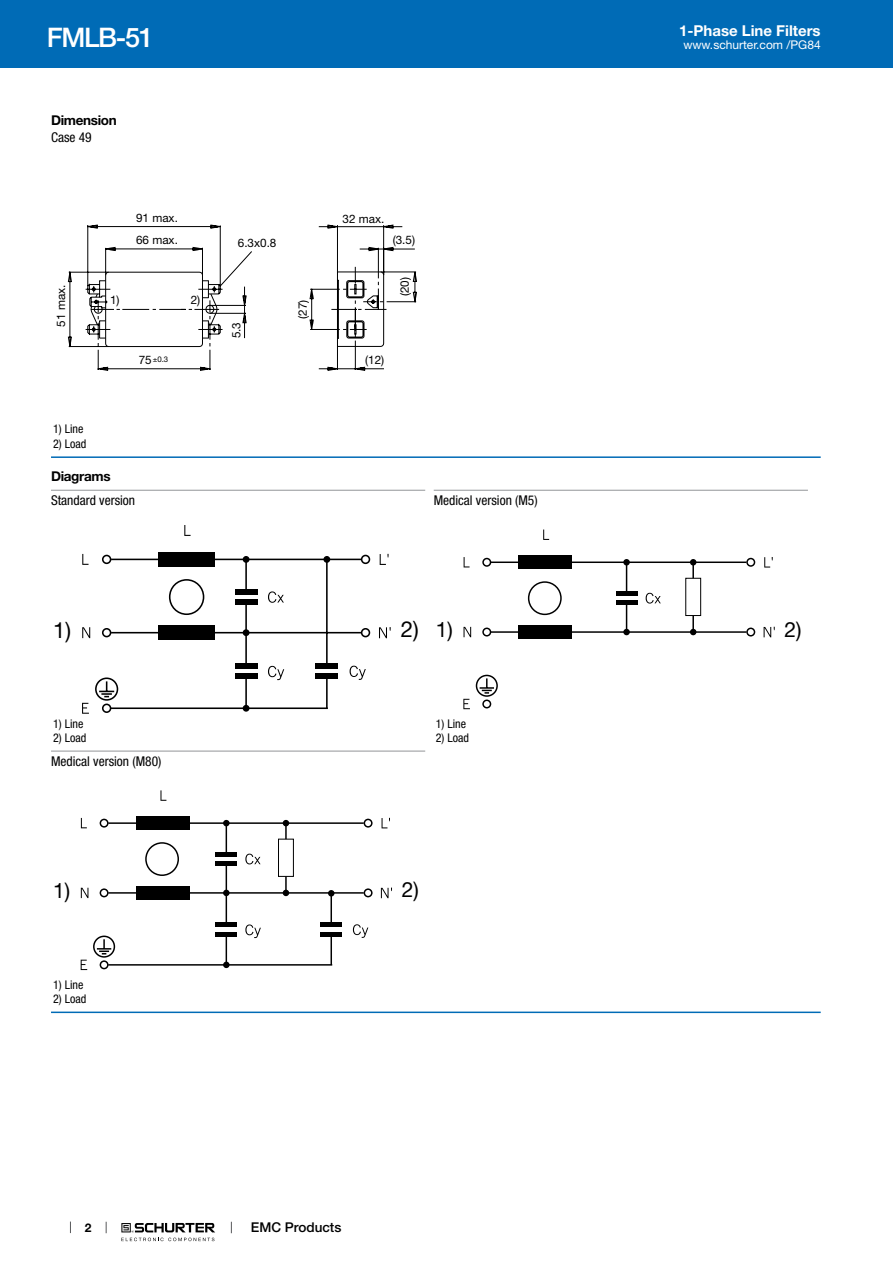
<style>
.page{position:relative;width:893px;height:1263px;background:#fff}
.page>*{position:absolute;margin:0;border:0;box-sizing:border-box;transform-origin:0 0}
.t1{font:500 27px "Helvetica Neue LT";letter-spacing:-.05em;color:#fff}
.t2{font:22.05px "Helvetica Neue LT";color:#000}
.t3{font:21px "Helvetica Neue LT";color:#000}
.t4{font:700 15px "Helvetica Neue LT";color:#fff}
.t5{font:condensed 13.5px "Helvetica Neue LT";color:#000}
.t6{font:700 13.5px "Helvetica Neue LT";letter-spacing:-.025em;color:#000}
.t7{font:500 13.5px "Helvetica Neue LT";color:#000}
.t8{font:condensed 12px "Helvetica Neue LT";color:#000}
.t9{font:12px "Helvetica Neue LT";color:#fff}
.t10{font:700 12px "Helvetica Neue LT";color:#000}
.t11{font:11.7px/22.8px "Helvetica Neue LT";color:#000}
.t12{font:7.8px "Helvetica Neue LT";color:#000}
.s1{font-size:11.7px}
</style>
<div class="page">
<svg style="left:70px;top:1221px;width:1px;height:12px"></svg>
<svg style="left:121px;top:1223px;width:94px;height:18px"></svg>
<div style="left:0;top:0;width:893px;height:68px;background:#006bb6"></div>
<svg style="left:67px;top:225px;width:350px;height:146px"></svg>
<svg style="left:90px;top:271px;width:294px;height:76px"></svg>
<hr style="left:51px;top:456px;width:770px;height:2px;background:#006bb6">
<hr style="left:51px;top:490px;width:374px;height:1px;background:#939598">
<div style="left:158px;top:552px;width:57px;height:14px;background:#000"></div>
<svg style="left:380px;top:554px;width:9px;height:11px"></svg>
<svg style="left:184px;top:525px;width:7px;height:11px"></svg>
<svg style="left:379px;top:627px;width:12px;height:11px"></svg>
<svg style="left:82px;top:554px;width:289px;height:160px"></svg>
<hr style="left:434px;top:490px;width:374px;height:1px;background:#939598">
<div style="left:518px;top:555px;width:54px;height:14px;background:#000"></div>
<svg style="left:764px;top:557px;width:9px;height:10px"></svg>
<svg style="left:543px;top:529px;width:6px;height:11px"></svg>
<svg style="left:764px;top:627px;width:11px;height:10px"></svg>
<svg style="left:463px;top:557px;width:293px;height:152px"></svg>
<div style="left:685px;top:578px;width:16px;height:38px;background:#fff;border:1px solid #000"></div>
<hr style="left:51px;top:751px;width:374px;height:1px;background:#939598">
<div style="left:136px;top:816px;width:54px;height:14px;background:#000"></div>
<svg style="left:382px;top:818px;width:8px;height:10px"></svg>
<svg style="left:160px;top:790px;width:6px;height:11px"></svg>
<svg style="left:381px;top:888px;width:11px;height:10px"></svg>
<svg style="left:81px;top:818px;width:292px;height:152px"></svg>
<div style="left:278px;top:839px;width:16px;height:38px;background:#fff;border:1px solid #000"></div>
<hr style="left:51px;top:1011px;width:770px;height:2px;background:#006bb6">
<h1 class="t1" style="left:47px;top:21px;width:108px">FMLB-51</h1>
<p class="t6" style="left:51px;top:112px;width:67px">Dimension</p>
<p class="t5" style="left:51px;top:130px;width:42px">Case 49</p>
<p class="t11" style="left:136px;top:206px;width:43px">91 max.<br>66 max.</p>
<p class="t11" style="left:342px;top:207px;width:43px">32 max.</p>
<p class="t11" style="left:238px;top:232px;width:40px">6.3x0.8</p>
<p class="t11" style="left:393px;top:228px;width:24px">(3.5)</p>
<p class="t11" style="left:50px;top:327px;width:43px;rotate:-90deg">51 max.</p>
<p class="t11" style="left:393px;top:296px;width:21px;rotate:-90deg">(20)</p>
<p class="t11" style="left:110px;top:289px;width:11px">1)</p>
<p class="t11" style="left:191px;top:288px;width:11px">2)</p>
<p class="t11" style="left:291px;top:319px;width:21px;rotate:-90deg">(27)</p>
<p class="t11" style="left:225px;top:338px;width:18px;rotate:-90deg">5.3</p>
<p class="t12" style="left:139px;top:354px;width:31px"><span class="s1">75</span>±0.3</p>
<p class="t11" style="left:365px;top:348px;width:21px">(12)</p>
<p class="t8" style="left:53px;top:422px;width:32px">1) Line</p>
<p class="t8" style="left:53px;top:437px;width:35px">2) Load</p>
<p class="t6" style="left:51px;top:468px;width:61px">Diagrams</p>
<p class="t5" style="left:51px;top:492px;width:86px">Standard version</p>
<p class="t5" style="left:434px;top:492px;width:105px">Medical version (M5)</p>
<p class="t4" style="left:679px;top:21px;width:143px">1-Phase Line Filters</p>
<p class="t9" style="left:683px;top:38px;width:139px">www.schurter.com /PG84</p>
<h2 class="t2" style="left:53px;top:617px;width:20px">1)</h2>
<h2 class="t2" style="left:401px;top:616px;width:20px">2)</h2>
<h3 class="t3" style="left:436px;top:617px;width:19px">1)</h3>
<h3 class="t3" style="left:784px;top:617px;width:19px">2)</h3>
<p class="t8" style="left:53px;top:716px;width:32px">1) Line</p>
<p class="t8" style="left:53px;top:731px;width:35px">2) Load</p>
<p class="t5" style="left:51px;top:753px;width:112px">Medical version (M80)</p>
<p class="t8" style="left:436px;top:716px;width:32px">1) Line</p>
<p class="t8" style="left:436px;top:731px;width:35px">2) Load</p>
<h3 class="t3" style="left:53px;top:878px;width:19px">1)</h3>
<h3 class="t3" style="left:402px;top:877px;width:19px">2)</h3>
<p class="t8" style="left:53px;top:977px;width:32px">1) Line</p>
<p class="t8" style="left:53px;top:992px;width:35px">2) Load</p>
<p class="t10" style="left:85px;top:1220px;width:8px">2</p>
<p class="t7" style="left:251px;top:1219px;width:92px">EMC Products</p>
</div>
